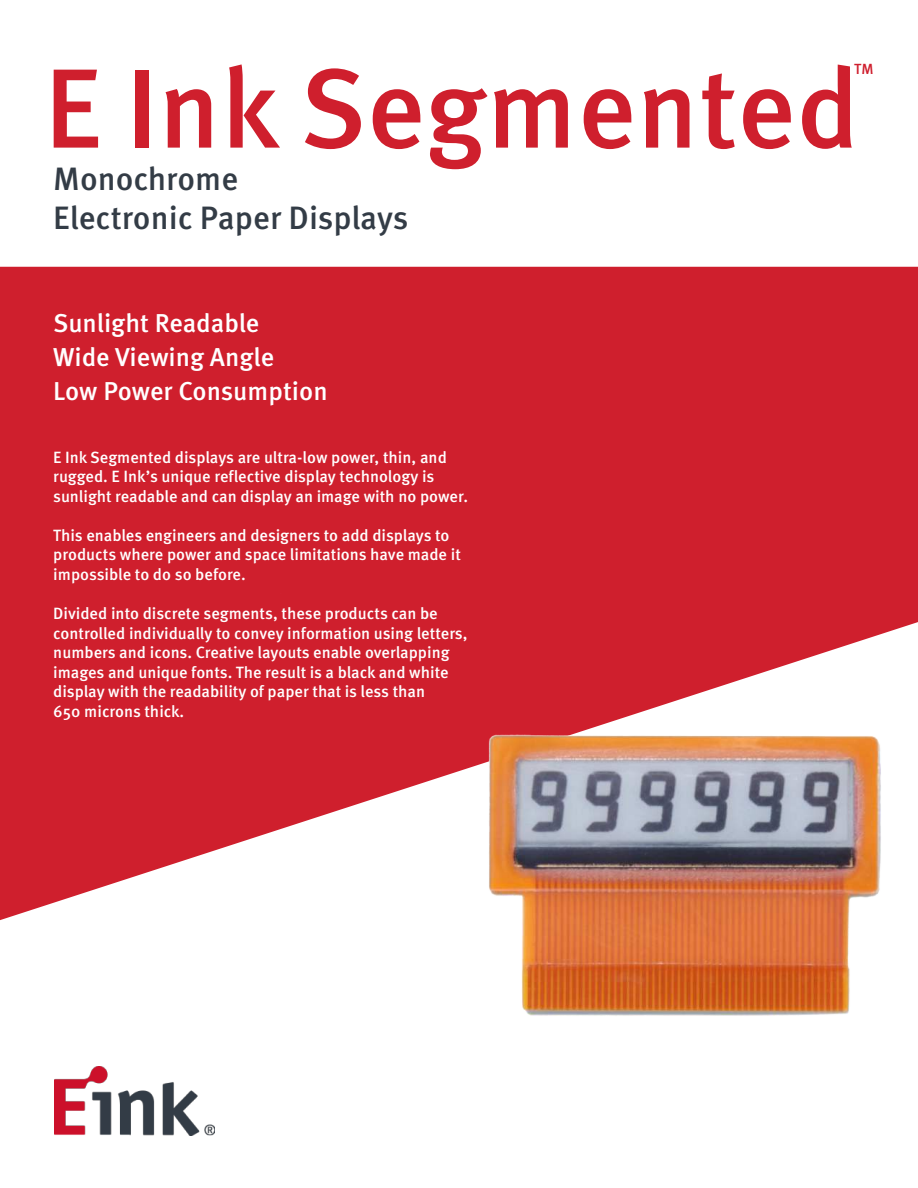
<style>
.page{position:relative;width:918px;height:1188px;background:#fff}
.page>*{position:absolute;margin:0;border:0;box-sizing:border-box;transform-origin:0 0}
.t1{font:500 112.65px "Meta Pro";color:#cf1f2d}
.t2{font:500 32.4px/38.8px "Meta Pro";color:#333c46}
.t3{font:500 25.95px/34px "Meta Pro";letter-spacing:-.005em;color:#fff}
.t4{font:500 16.35px/19.5px "Meta Pro";color:#fff}
.t5{font:500 14.7px "Meta Pro";color:#cf1f2e}
</style>
<div class="page">
<div style="left:0;top:267px;width:918px;height:653px;background:#cf1f2d"></div>
<img style="left:54px;top:1067px;width:146px;height:69px">
<img style="left:202px;top:555px;width:716px;height:581px">
<p class="t5" style="left:854px;top:63px;width:21px">TM</p>
<h1 class="t1" style="left:44px;top:64px;width:817px">E Ink Segmented</h1>
<h2 class="t2" style="left:53px;top:162px;width:357px">Monochrome<br>Electronic Paper Displays</h2>
<h3 class="t3" style="left:53px;top:308px;width:276px">Sunlight Readable<br>Wide Viewing Angle<br>Low Power Consumption</h3>
<p class="t4" style="left:53px;top:449px;width:416px">E Ink Segmented displays are ultra-low power, thin, and rugged. E Ink’s unique reflective display technology is sunlight readable and can display an image with no power.</p>
<p class="t4" style="left:53px;top:527px;width:409px">This enables engineers and designers to add displays to products where power and space limitations have made it impossible to do so before.</p>
<p class="t4" style="left:53px;top:605px;width:416px">Divided into discrete segments, these products can be controlled individually to convey information using letters, numbers and icons. Creative layouts enable overlapping images and unique fonts. The result is a black and white display with the readability of paper that is less than<br>650 microns thick.</p>
</div>
